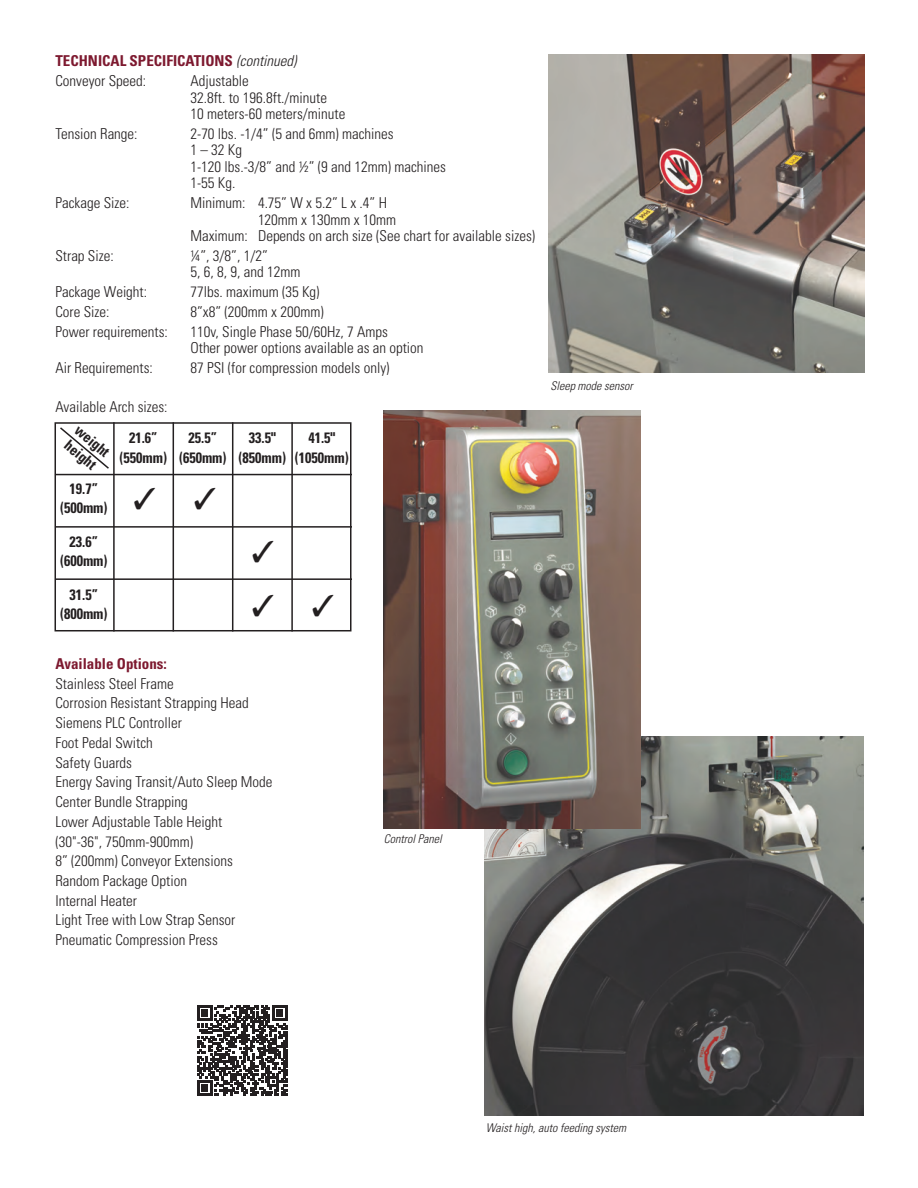
<style>
.page{position:relative;width:918px;height:1188px;background:#fff}
.page>*{position:absolute;margin:0;border:0;box-sizing:border-box;transform-origin:0 0}
.t1{font:300 condensed 15px/19.8px "Univers";color:#231f20}
.t2{font:700 condensed 15px/18.3px "Univers";color:#231f20;text-align:center;scale:.95 1}
.t3{font:700 condensed 15px/19.8px "Univers";color:#7d192f}
.t4{font:italic 300 condensed 12px "Univers";color:#231f20}
.s1{font-weight:300;font-style:italic;color:#231f20}
.s2{font-weight:300;color:#231f20}
</style>
<div class="page">
<img style="left:484px;top:736px;width:380px;height:380px">
<img style="left:549px;top:54px;width:315px;height:318px">
<img style="left:383px;top:410px;width:258px;height:419px">
<svg style="left:54px;top:422px;width:298px;height:210px"></svg>
<hr style="left:113px;top:422px;width:2px;height:209px;background:#231f20">
<hr style="left:173px;top:422px;width:1px;height:209px;background:#231f20">
<hr style="left:232px;top:422px;width:1px;height:209px;background:#231f20">
<hr style="left:291px;top:422px;width:2px;height:209px;background:#231f20">
<svg style="left:58px;top:426px;width:53px;height:44px"></svg>
<svg style="left:197px;top:1005px;width:91px;height:91px"></svg>
<svg style="left:135px;top:488px;width:80px;height:22px"></svg>
<svg style="left:253px;top:595px;width:80px;height:21px"></svg>
<svg style="left:253px;top:541px;width:20px;height:22px"></svg>
<p class="t3" style="left:56px;top:51px;width:246px">TECHNICAL SPECIFICATIONS <span class="s1">(continued)<br></span><span class="s2">Conveyor Speed:</span></p>
<p class="t1" style="left:190px;top:73px;width:156px;line-height:16.5px">Adjustable<br>32.8ft. to 196.8ft./minute<br>10 meters-60 meters/minute</p>
<p class="t1" style="left:56px;top:124px;width:84px">Tension Range:</p>
<p class="t1" style="left:190px;top:125px;width:257px;line-height:16.5px">2-70 lbs. -1/4” (5 and 6mm) machines<br>1 – 32 Kg<br>1-120 lbs.-3/8” and ½” (9 and 12mm) machines<br>1-55 Kg.</p>
<p class="t1" style="left:56px;top:193px;width:76px">Package Size:</p>
<p class="t1" style="left:191px;top:193px;width:198px">Minimum: 4.75” W x 5.2” L x .4” H</p>
<p class="t1" style="left:258px;top:209px;width:140px">120mm x 130mm x 10mm</p>
<p class="t1" style="left:190px;top:226px;width:346px">Maximum: Depends on arch size (See chart for available sizes)</p>
<p class="t1" style="left:56px;top:246px;width:60px">Strap Size:</p>
<p class="t1" style="left:190px;top:247px;width:111px;line-height:16.5px">¼”, 3/8”, 1/2”<br>5, 6, 8, 9, and 12mm</p>
<p class="t1" style="left:56px;top:282px;width:93px">Package Weight:</p>
<p class="t1" style="left:191px;top:282px;width:131px">77lbs. maximum (35 Kg)</p>
<p class="t1" style="left:56px;top:302px;width:56px">Core Size:</p>
<p class="t1" style="left:190px;top:302px;width:135px">8”x8” (200mm x 200mm)</p>
<p class="t1" style="left:56px;top:321px;width:114px">Power requirements:</p>
<p class="t1" style="left:190px;top:323px;width:235px;line-height:16.5px">110v, Single Phase 50/60Hz, 7 Amps<br>Other power options available as an option</p>
<p class="t1" style="left:56px;top:358px;width:99px">Air Requirements:</p>
<p class="t1" style="left:191px;top:358px;width:201px">87 PSI (for compression models only)</p>
<p class="t1" style="left:56px;top:397px;width:114px">Available Arch sizes:</p>
<p class="t2" style="left:83px;top:421px;width:44px;text-align:left;rotate:40deg">weight height</p>
<p class="t2" style="left:60px;top:480px;width:51px">19.7” (500mm)</p>
<p class="t2" style="left:60px;top:533px;width:51px">23.6” (600mm)</p>
<p class="t2" style="left:60px;top:586px;width:51px">31.5” (800mm)</p>
<p class="t2" style="left:120px;top:428px;width:243px;line-height:19.8px;text-align:left;text-indent:189px">41.5" (550mm) (650mm) (850mm) (1050mm)</p>
<p class="t2" style="left:129px;top:428px;width:31px">21.6”</p>
<p class="t2" style="left:189px;top:428px;width:31px">25.5”</p>
<p class="t2" style="left:249px;top:428px;width:30px">33.5"</p>
<p class="t3" style="left:56px;top:654px;width:113px">Available Options:</p>
<p class="t1" style="left:56px;top:673px;width:218px">Stainless Steel Frame<br>Corrosion Resistant Strapping Head<br>Siemens PLC Controller<br>Foot Pedal Switch<br>Safety Guards<br>Energy Saving Transit/Auto Sleep Mode<br>Center Bundle Strapping<br>Lower Adjustable Table Height (30"-36", 750mm-900mm)<br>8” (200mm) Conveyor Extensions<br>Random Package Option<br>Internal Heater<br>Light Tree with Low Strap Sensor<br>Pneumatic Compression Press</p>
<p class="t4" style="left:384px;top:832px;width:63px">ControlPanel</p>
<p class="t4" style="left:550px;top:378px;width:87px">Sleepmodesensor</p>
<p class="t4" style="left:486px;top:1121px;width:145px">Waisthigh,autofeedingsystem</p>
</div>
